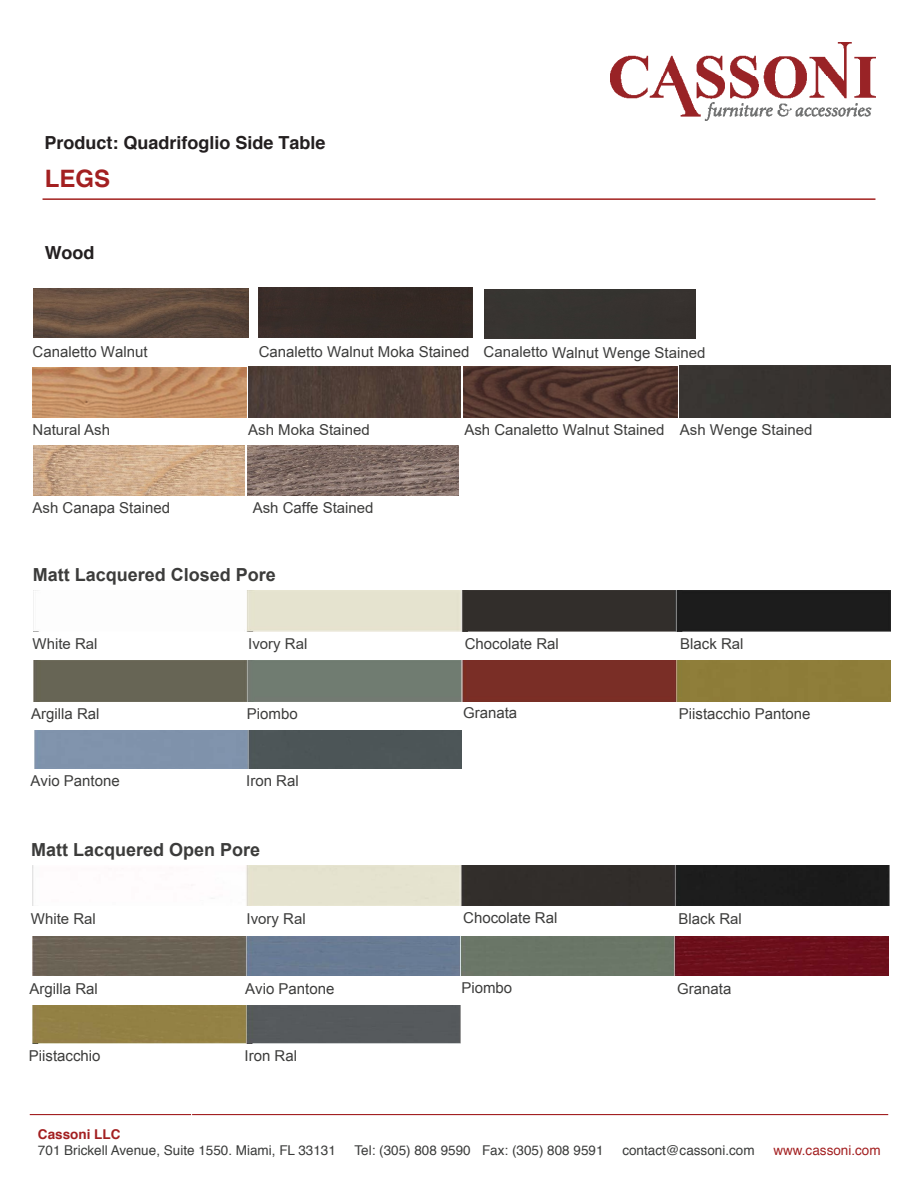
<style>
.page{position:relative;width:918px;height:1188px;background:#fff}
.page>*{position:absolute;margin:0;border:0;box-sizing:border-box;transform-origin:0 0}
.t1{font:700 24px "Helvetica";color:#a32021}
.t2{font:700 18px "Arial";color:#3c3c3b}
.t3{font:700 18px "Helvetica";color:#231f20}
.t4{font:700 18px "Helvetica";color:#231f20}
.t5{font:15px "Arial";color:#3c3c3b}
.t6{font:15px "Arial";color:#3c3c3b}
.t7{font:13.5px "Helvetica";color:#3b3c3b}
.t8{font:13.5px "Helvetica";color:#a32021}
.t9{font:700 13.5px "Helvetica";color:#a32021}
.s1{font-style:inherit}
</style>
<div class="page">
<hr style="left:30px;top:1114px;width:858px;height:1px;background:#a32122">
<svg style="left:191px;top:1114px;width:13px;height:2px"></svg>
<hr style="left:43px;top:198px;width:832px;height:2px;background:#a3211f">
<img style="left:611px;top:43px;width:265px;height:78px">
<img style="left:33px;top:289px;width:215px;height:48px">
<div style="left:484px;top:290px;width:211px;height:48px;background:#363330"></div>
<div style="left:258px;top:288px;width:214px;height:49px;background:#352a26"></div>
<img style="left:34px;top:590px;width:857px;height:42px">
<img style="left:34px;top:661px;width:857px;height:40px">
<img style="left:35px;top:730px;width:426px;height:38px">
<img style="left:248px;top:367px;width:213px;height:50px">
<img style="left:32px;top:367px;width:214px;height:50px">
<img style="left:463px;top:367px;width:214px;height:50px">
<div style="left:679px;top:366px;width:212px;height:51px;background:#373330"></div>
<img style="left:34px;top:445px;width:211px;height:51px">
<img style="left:247px;top:445px;width:212px;height:51px">
<img style="left:32px;top:866px;width:857px;height:40px">
<img style="left:32px;top:936px;width:856px;height:40px">
<img style="left:32px;top:1006px;width:428px;height:38px">
<p class="t3" style="left:45px;top:128px;width:283px"><span class="s1">Product:</span> Quadrifoglio Side Table</p>
<h1 class="t1" style="left:45px;top:159px;width:67px">LEGS</h1>
<p class="t4" style="left:45px;top:239px;width:51px">Wood</p>
<p class="t5" style="left:33px;top:342px;width:117px">Canaletto Walnut</p>
<p class="t5" style="left:259px;top:342px;width:448px">Canaletto Walnut Moka Stained Canaletto Walnut Wenge Stained</p>
<p class="t5" style="left:33px;top:419px;width:79px">Natural Ash</p>
<p class="t5" style="left:248px;top:419px;width:123px">Ash Moka Stained</p>
<p class="t5" style="left:464px;top:419px;width:350px">Ash Canaletto Walnut Stained Ash Wenge Stained</p>
<p class="t6" style="left:33px;top:498px;width:139px"><span class="s1">Ash</span> Canapa Stained</p>
<p class="t5" style="left:253px;top:498px;width:122px">Ash <span class="s1">Caff</span>e Stained</p>
<p class="t2" style="left:33px;top:562px;width:245px">Matt Lacquered Closed Pore</p>
<p class="t5" style="left:33px;top:633px;width:67px">White Ral</p>
<p class="t5" style="left:248px;top:633px;width:61px">Ivory Ral</p>
<p class="t6" style="left:465px;top:634px;width:96px">Chocolate Ral</p>
<p class="t6" style="left:680px;top:634px;width:65px">Black <span class="s1">Ral</span></p>
<p class="t6" style="left:31px;top:704px;width:70px">Argilla Ral</p>
<p class="t5" style="left:247px;top:704px;width:52px">Piombo</p>
<p class="t5" style="left:463px;top:703px;width:56px">Granata</p>
<p class="t5" style="left:679px;top:704px;width:133px">Piistacchio Pantone</p>
<p class="t5" style="left:31px;top:771px;width:91px">Avio Pantone</p>
<p class="t6" style="left:246px;top:771px;width:54px">Iron Ral</p>
<p class="t2" style="left:31px;top:837px;width:231px">Matt Lacquered <span class="s1">Open</span> Pore</p>
<p class="t5" style="left:31px;top:908px;width:67px">White Ral</p>
<p class="t5" style="left:247px;top:908px;width:61px">Ivory Ral</p>
<p class="t6" style="left:463px;top:908px;width:96px">Chocolate Ral</p>
<p class="t6" style="left:679px;top:909px;width:65px">Black <span class="s1">Ral</span></p>
<p class="t6" style="left:30px;top:978px;width:70px">Argilla Ral</p>
<p class="t6" style="left:245px;top:978px;width:91px">Avio Pantone</p>
<p class="t6" style="left:461px;top:978px;width:52px">Piombo</p>
<p class="t6" style="left:677px;top:978px;width:56px">Granata</p>
<p class="t6" style="left:29px;top:1045px;width:73px"><span class="s1">Pi</span>istacchio</p>
<p class="t6" style="left:245px;top:1045px;width:54px">Iron Ral</p>
<p class="t9" style="left:38px;top:1124px;width:84px">Cassoni LLC</p>
<p class="t7" style="left:38px;top:1140px;width:299px">701 Brickell Avenue, Suite 1550. Miami, FL 33131</p>
<p class="t7" style="left:354px;top:1140px;width:251px">Tel: (305) 808 9590 Fax: (305) 808 9591</p>
<p class="t7" style="left:622px;top:1140px;width:134px">contact@cassoni.com</p>
<p class="t8" style="left:773px;top:1140px;width:109px">www.cassoni.com</p>
</div>
